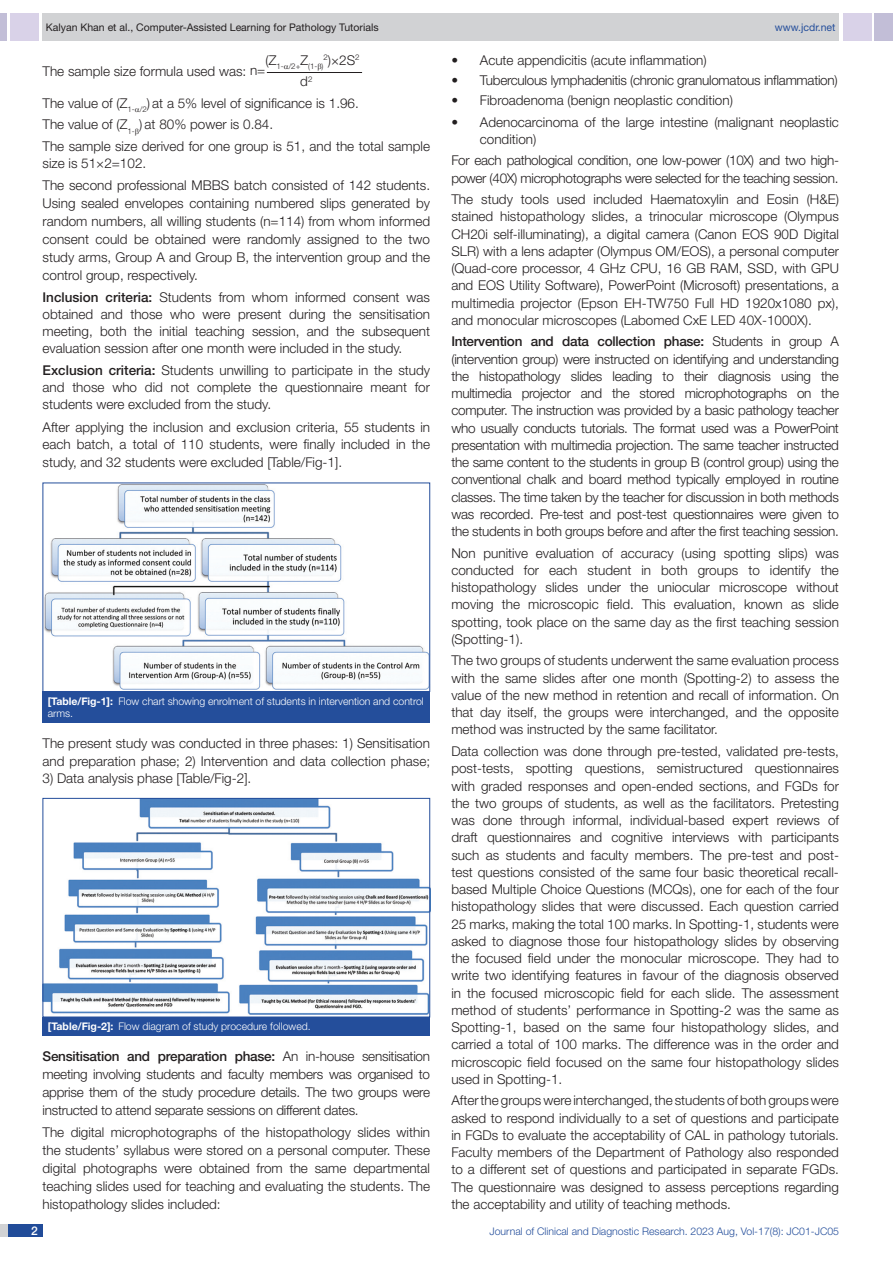
<style>
.page{position:relative;width:893px;height:1263px;background:#fff}
.page>*{position:absolute;margin:0;border:0;box-sizing:border-box;transform-origin:0 0}
.Body_text{font:300 13.5px/17.2px "Helvetica Neue";color:#231f20;text-align:justify}
.NO_TAB{font:300 13.5px/17.2px "Helvetica Neue";color:#231f20}
.Body_text-2{font:300 13.5px/17.2px "Helvetica Neue";letter-spacing:-.025em;color:#231f20}
.NO_TAB-2{font:300 13.5px "Helvetica Neue";letter-spacing:-.02em;color:#231f20}
.t1{font:500 12px "Helvetica Neue";color:#fff}
.TABLE_FIG{font:300 10.5px/12.6px "Helvetica Neue";letter-spacing:-.005em;color:#fff}
.t2{font:300 10.5px "Helvetica Neue";color:#244e9b}
.t3{font:10.5px "Helvetica Neue";color:#231f20}
.t4{font:10.5px "Helvetica Neue";color:#244e9b}
.t5{font:300 7.8px "Helvetica Neue";color:#231f20}
.s1{font-weight:500}
.s2{font-weight:700}
</style>
<div class="page">
<div style="left:0;top:13px;width:7px;height:28px;background:#c2bed7"></div>
<div style="left:10px;top:13px;width:29px;height:28px;background:#d9d2e8"></div>
<div style="left:43px;top:13px;width:796px;height:28px;background:#d1d2d4"></div>
<div style="left:875px;top:13px;width:18px;height:28px;background:#c2bed7"></div>
<div style="left:843px;top:13px;width:29px;height:28px;background:#d9d2e8"></div>
<div style="left:0;top:1224px;width:43px;height:13px;background:#d1d2d4"></div>
<div style="left:8px;top:1224px;width:35px;height:13px;background:#214c99"></div>
<hr style="left:267px;top:72px;width:95px;height:1px;background:#231f20">
<img style="left:45px;top:485px;width:383px;height:205px">
<div style="left:43px;top:691px;width:387px;height:32px;background:#244e9b"></div>
<img style="left:45px;top:800px;width:383px;height:215px">
<div style="left:43px;top:798px;width:387px;height:219px;border:1px solid #244e9b"></div>
<div style="left:43px;top:1017px;width:387px;height:18px;background:#244e9b"></div>
<p class="t3" style="left:46px;top:21px;width:334px">Kalyan Khan et al., Computer-Assisted Learning for Pathology Tutorials</p>
<p class="t4" style="left:775px;top:21px;width:62px">www.jcdr.net</p>
<p class="t5" style="left:265px;top:62px;width:60px"><sup>(Z</sup>1- /2+<sup>Z</sup>(1- )</p>
<p class="Body_text" style="left:324px;top:51px;width:38px"><sup>2</sup>)×2S<sup>2</sup></p>
<p class="Body_text" style="left:300px;top:72px;width:14px">d<sup>2</sup></p>
<p class="Body_text" style="left:43px;top:94px;width:318px">The value of (Z<sub>1-</sub> <sub>/2</sub>) at a 5% level of significance is 1.96.</p>
<p class="Body_text" style="left:43px;top:115px;width:232px">The value of (Z<sub>1-</sub> ) at 80% power is 0.84.</p>
<p class="Body_text" style="left:43px;top:137px;width:389px">The sample size derived for one group is 51, and the total sample size is 51×2=102.</p>
<p class="Body_text" style="left:43px;top:176px;width:389px;line-height:18px">The second professional MBBS batch consisted of 142 students.<br>Using sealed envelopes containing numbered slips generated by random numbers, all willing students (n=114) from whom informed consent could be obtained were randomly assigned to the two study arms, Group A and Group B, the intervention group and the control group, respectively.</p>
<p class="Body_text" style="left:43px;top:288px;width:389px"><span class="s1">Inclusion criteria:</span> Students from whom informed consent was obtained and those who were present during the sensitisation meeting, both the initial teaching session, and the subsequent evaluation session after one month were included in the study.</p>
<p class="Body_text" style="left:43px;top:361px;width:389px"><span class="s1">Exclusion criteria:</span> Students unwilling to participate in the study and those who did not complete the questionnaire meant for students were excluded from the study.</p>
<p class="Body_text" style="left:43px;top:417px;width:389px;line-height:18px">After applying the inclusion and exclusion criteria, 55 students in each batch, a total of 110 students, were finally included in the study, and 32 students were excluded [Table/Fig-1].</p>
<p class="Body_text" style="left:43px;top:62px;width:224px">The sample size formula used was: n=</p>
<p class="TABLE_FIG" style="left:48px;top:694px;width:377px"><span class="s2">[Table/Fig-1]:</span> Flow chart showing enrolment of students in intervention and control arms.</p>
<p class="Body_text" style="left:43px;top:735px;width:389px">The present study was conducted in three phases: 1) Sensitisation and preparation phase; 2) Intervention and data collection phase;</p>
<p class="Body_text" style="left:43px;top:769px;width:210px">3) Data analysis phase [Table/Fig-2].</p>
<p class="TABLE_FIG" style="left:48px;top:1020px;width:264px"><span class="s2">[Table/Fig-2]:</span> Flow diagram of study procedure followed.</p>
<p class="Body_text" style="left:43px;top:1047px;width:389px;line-height:17.9px"><span class="s1">Sensitisation and preparation phase:</span> An in-house sensitisation meeting involving students and faculty members was organised to apprise them of the study procedure details. The two groups were instructed to attend separate sessions on different dates.</p>
<p class="Body_text" style="left:43px;top:1123px;width:389px;line-height:18px">The digital microphotographs of the histopathology slides within the students’ syllabus were stored on a personal computer. These digital photographs were obtained from the same departmental teaching slides used for teaching and evaluating the students. The histopathology slides included:</p>
<p class="NO_TAB" style="left:451px;top:51px;width:257px">• Acute appendicitis (acute inflammation)</p>
<p class="NO_TAB-2" style="left:451px;top:72px;width:388px">• Tuberculous lymphadenitis (chronic granulomatous inflammation)</p>
<p class="NO_TAB" style="left:451px;top:91px;width:283px">• Fibroadenoma (benign neoplastic condition)</p>
<p class="NO_TAB" style="left:480px;top:113px;width:361px;text-indent:-29px">• Adenocarcinoma of the large intestine (malignant neoplastic condition)</p>
<p class="Body_text-2" style="left:451px;top:152px;width:389px">For each pathological condition, one low-power (10X) and two high&shy;power (40X) microphotographs were selected for the teaching session.</p>
<p class="Body_text" style="left:451px;top:190px;width:389px">The study tools used included Haematoxylin and Eosin (H&amp;E) stained histopathology slides, a trinocular microscope (Olympus CH20i self-illuminating), a digital camera (Canon EOS 90D Digital SLR) with a lens adapter (Olympus OM/EOS), a personal computer (Quad-core processor, 4 GHz CPU, 16 GB RAM, SSD, with GPU and EOS Utility Software), PowerPoint (Microsoft) presentations, a multimedia projector (Epson EH-TW750 Full HD 1920x1080 px), and monocular microscopes (Labomed CxE LED 40X-1000X).</p>
<p class="Body_text" style="left:451px;top:333px;width:389px"><span class="s1">Intervention and data collection phase:</span> Students in group A (intervention group) were instructed on identifying and understanding the histopathology slides leading to their diagnosis using the multimedia projector and the stored microphotographs on the computer. The instruction was provided by a basic pathology teacher who usually conducts tutorials. The format used was a PowerPoint presentation with multimedia projection. The same teacher instructed the same content to the students in group B (control group) using the conventional chalk and board method typically employed in routine classes. The time taken by the teacher for discussion in both methods was recorded. Pre-test and post-test questionnaires were given to the students in both groups before and after the first teaching session.</p>
<p class="Body_text" style="left:451px;top:544px;width:389px">Non punitive evaluation of accuracy (using spotting slips) was conducted for each student in both groups to identify the histopathology slides under the uniocular microscope without moving the microscopic field. This evaluation, known as slide spotting, took place on the same day as the first teaching session (Spotting-1).</p>
<p class="Body_text" style="left:451px;top:652px;width:389px">The two groups of students underwent the same evaluation process with the same slides after one month (Spotting-2) to assess the value of the new method in retention and recall of information. On that day itself, the groups were interchanged, and the opposite method was instructed by the same facilitator.</p>
<p class="Body_text" style="left:451px;top:742px;width:389px">Data collection was done through pre-tested, validated pre-tests, post-tests, spotting questions, semistructured questionnaires with graded responses and open-ended sections, and FGDs for the two groups of students, as well as the facilitators. Pretesting was done through informal, individual-based expert reviews of draft questionnaires and cognitive interviews with participants such as students and faculty members. The pre-test and post&shy;test questions consisted of the same four basic theoretical recall&shy;based Multiple Choice Questions (MCQs), one for each of the four histopathology slides that were discussed. Each question carried 25 marks, making the total 100 marks. In Spotting-1, students were asked to diagnose those four histopathology slides by observing the focused field under the monocular microscope. They had to write two identifying features in favour of the diagnosis observed in the focused microscopic field for each slide. The assessment method of students’ performance in Spotting-2 was the same as Spotting-1, based on the same four histopathology slides, and carried a total of 100 marks. The difference was in the order and microscopic field focused on the same four histopathology slides used in Spotting-1.</p>
<p class="Body_text" style="left:451px;top:1091px;width:389px">After the groups were interchanged, the students of both groups were asked to respond individually to a set of questions and participate in FGDs to evaluate the acceptability of CAL in pathology tutorials.<br>Faculty members of the Department of Pathology also responded to a different set of questions and participated in separate FGDs.<br>The questionnaire was designed to assess perceptions regarding the acceptability and utility of teaching methods.</p>
<p class="t1" style="left:31px;top:1223px;width:8px">2</p>
<p class="t2" style="left:489px;top:1225px;width:351px">Journal of Clinical and Diagnostic Research. 2023 Aug, Vol-17(8): JC01-JC05</p>
</div>
